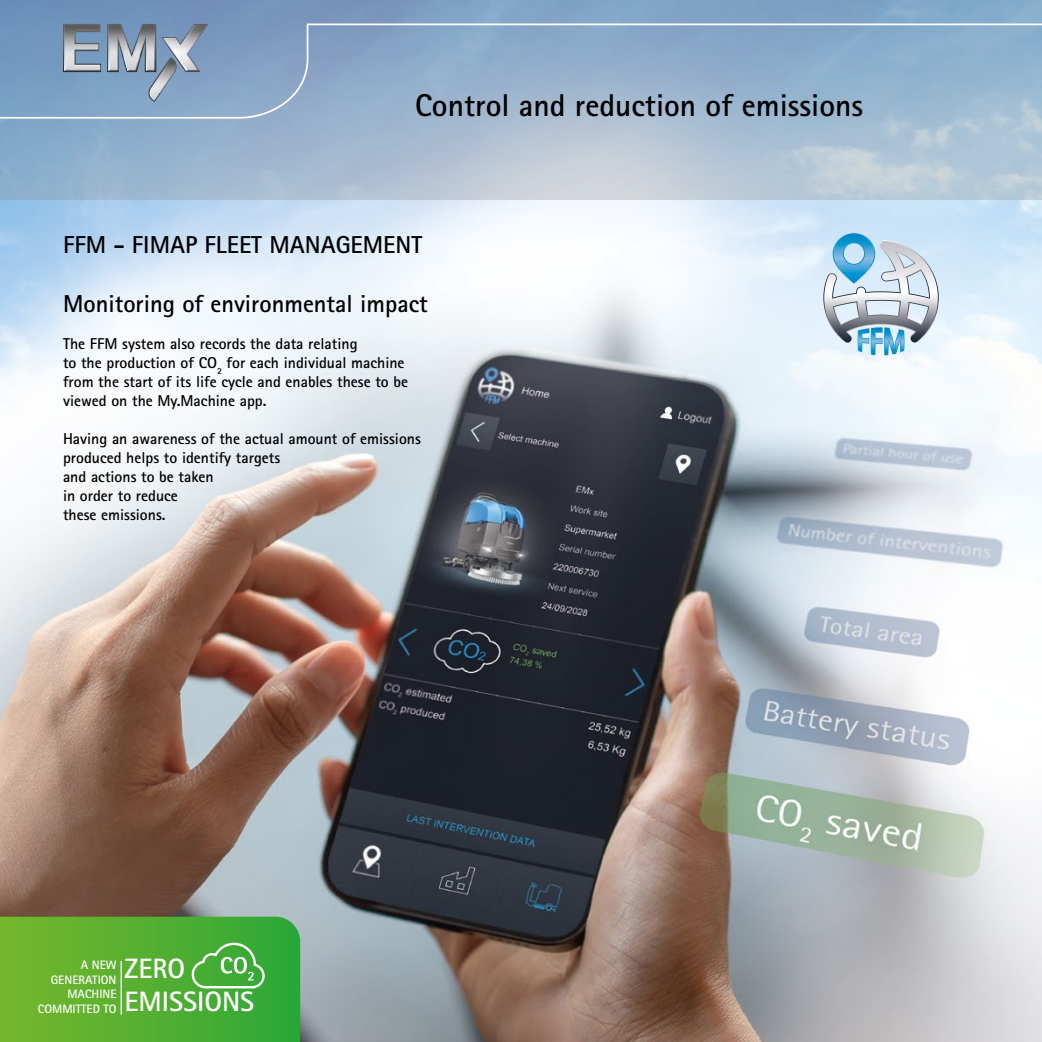
<style>
.page{position:relative;width:1042px;height:1042px;background:#fff}
.page>*{position:absolute;margin:0;border:0;box-sizing:border-box;transform-origin:0 0}
.t1{font:700 31.5px "Rotis Sans Serif Pro";color:#000}
.t2{font:700 28px/33.6px "Rotis Sans Serif Pro";color:#fff}
.t3{font:700 24.5px "Rotis Sans Serif Pro";color:#000}
.t4{font:700 15.75px/18.9px "Rotis Sans Serif Pro";color:#000}
.t5{font:700 12.25px/14.9px "Rotis Sans Serif Pro";color:#fff;text-align:right}
</style>
<div class="page">
<img style="left:0;top:0;width:1042px;height:1042px">
<img style="left:123px;top:30px;width:17px;height:42px">
<img style="left:123px;top:33px;width:17px;height:37px">
<img style="left:140px;top:24px;width:16px;height:11px">
<img style="left:140px;top:25px;width:15px;height:10px">
<img style="left:186px;top:24px;width:23px;height:48px">
<img style="left:187px;top:25px;width:19px;height:11px">
<img style="left:127px;top:35px;width:21px;height:37px">
<img style="left:148px;top:35px;width:51px;height:58px">
<img style="left:163px;top:35px;width:36px;height:36px">
<svg style="left:148px;top:93px;width:13px;height:9px"></svg>
<img style="left:150px;top:59px;width:26px;height:34px">
<img style="left:107px;top:24px;width:16px;height:48px">
<img style="left:108px;top:25px;width:15px;height:46px">
<img style="left:63px;top:24px;width:38px;height:48px">
<img style="left:64px;top:25px;width:36px;height:46px">
<svg style="left:0;top:916px;width:300px;height:126px;background:#56b035"></svg>
<hr style="left:121px;top:961px;width:1px;height:53px;background:#fff">
<h1 class="t1" style="left:415px;top:86px;width:449px">Control and reduction of emissions</h1>
<h3 class="t3" style="left:63px;top:229px;width:361px">FFM - FIMAP FLEET MANAGEMENT</h3>
<h3 class="t3" style="left:63px;top:288px;width:366px">Monitoring of environmental impact</h3>
<p class="t4" style="left:63px;top:334px;width:346px">The FFM system also records the data relating<br>to the production of CO<sub>2</sub> for each individual machine from the start of its life cycle and enables these to be viewed on the My.Machine app.</p>
<p class="t4" style="left:63px;top:429px;width:359px">Having an awareness of the actual amount of emissions produced helps to identify targets<br>and actions to be taken<br>in order to reduce<br>these emissions.</p>
<p class="t5" style="left:38px;top:957px;width:80px">A NEW<br>GENERATION<br>MACHINE<br>COMMITTED TO</p>
<h2 class="t2" style="left:125px;top:951px;width:131px">ZERO<br>EMISSIONS</h2>
</div>
